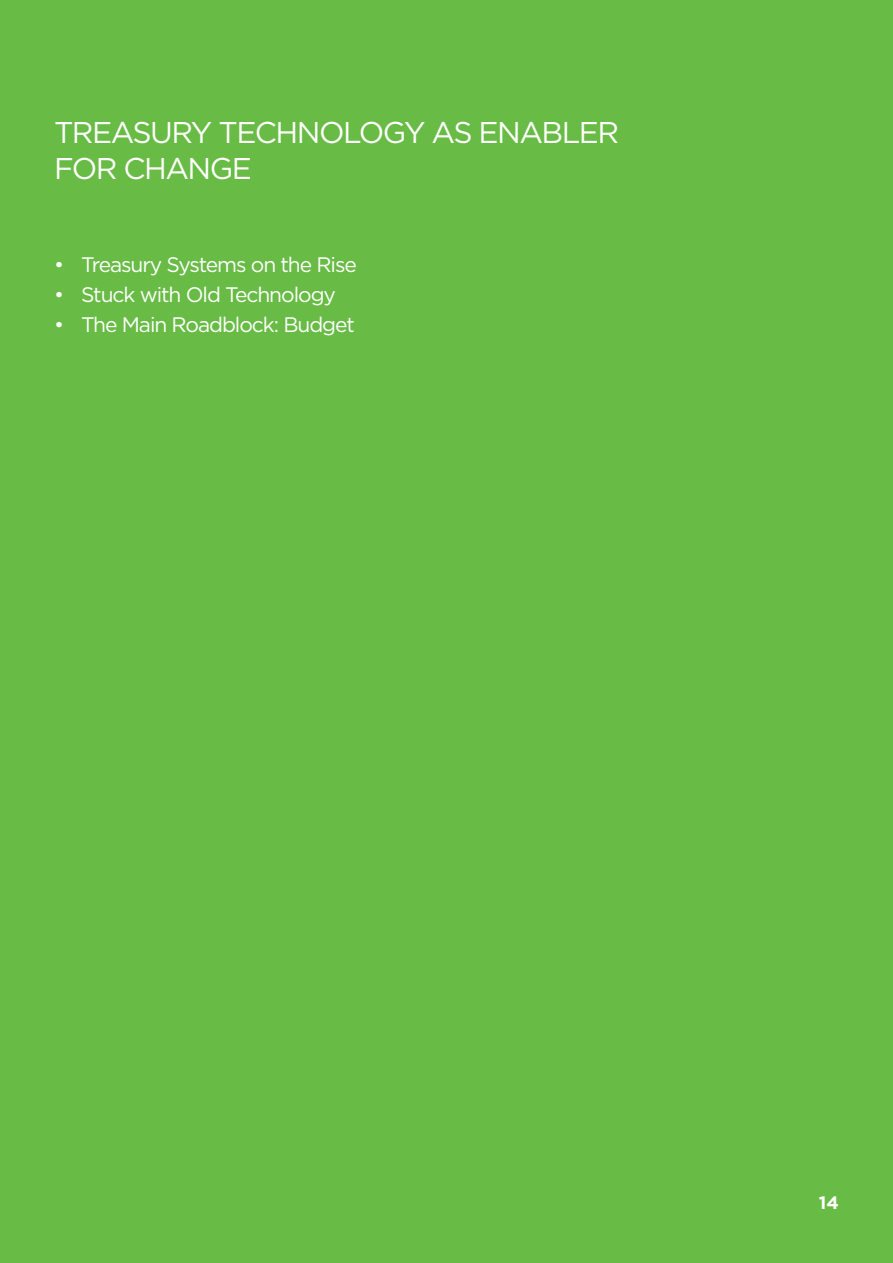
<style>
.page{position:relative;width:893px;height:1263px;background:#68bc45}
.page>*{position:absolute;margin:0;border:0;box-sizing:border-box;transform-origin:0 0}
.t1{font:30px "Gotham";letter-spacing:-.05em;color:#fff}
.t2{font:21px "Gotham";letter-spacing:-.05em;color:#fff}
.t3{font:700 18px "Gotham";color:#fff}
</style>
<div class="page">
<p class="t1" style="left:54px;top:114px;width:567px">TREASURY TECHNOLOGY AS ENABLER</p>
<p class="t1" style="left:54px;top:150px;width:199px">FOR CHANGE</p>
<p class="t2" style="left:54px;top:252px;width:304px">• Treasury Systems on the Rise</p>
<p class="t2" style="left:54px;top:282px;width:283px">• Stuck with Old Technology</p>
<p class="t2" style="left:54px;top:312px;width:303px">• The Main Roadblock: Budget</p>
<p class="t3" style="left:819px;top:1192px;width:21px">14</p>
</div>
